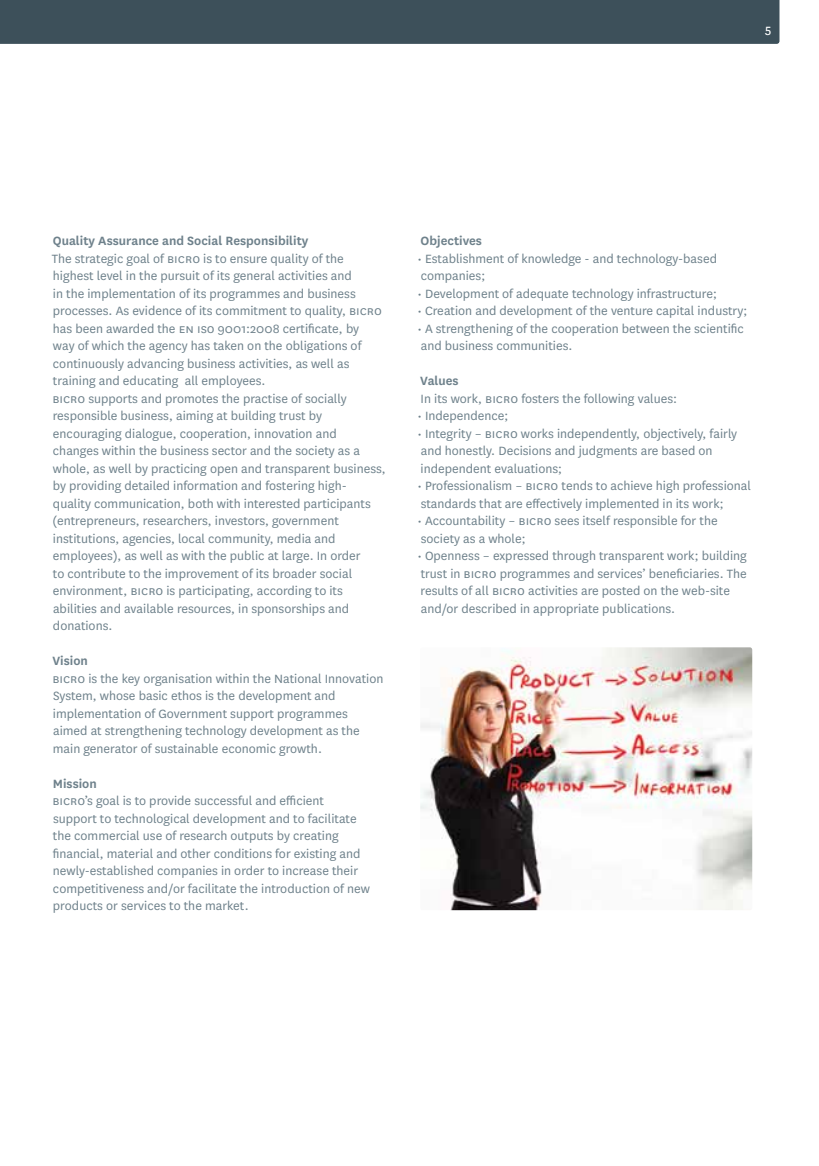
<style>
.page{position:relative;width:819px;height:1166px;background:#fff}
.page>*{position:absolute;margin:0;border:0;box-sizing:border-box;transform-origin:0 0}
.t1{font:14px/17.5px "National";color:#6e818b}
.t2{font:600 14px "National";color:#6e818b}
.t3{font:14px "National";color:#fff}
</style>
<div class="page">
<div style="left:0;top:0;width:779px;height:44px;background:#3d505a"></div>
<img style="left:420px;top:647px;width:332px;height:263px">
<p class="t3" style="left:764px;top:21px;width:9px">5</p>
<p class="t2" style="left:53px;top:231px;width:257px">Quality Assurance and Social Responsibility</p>
<p class="t1" style="left:52px;top:249px;width:335px">The strategic goal of bicro is to ensure quality of the highest level in the pursuit of its general activities and<br>in the implementation of its programmes and business processes. As evidence of its commitment to quality, bicro has been awarded the en iso 9001:2008 certificate, by<br>way of which the agency has taken on the obligations of continuously advancing business activities, as well as training and educating all employees.<br>bicro supports and promotes the practise of socially responsible business, aiming at building trust by encouraging dialogue, cooperation, innovation and<br>changes within the business sector and the society as a whole, as well by practicing open and transparent business, by providing detailed information and fostering high&shy;quality communication, both with interested participants (entrepreneurs, researchers, investors, government institutions, agencies, local community, media and employees), as well as with the public at large. In order<br>to contribute to the improvement of its broader social environment, bicro is participating, according to its abilities and available resources, in sponsorships and donations.</p>
<p class="t2" style="left:52px;top:651px;width:37px">Vision</p>
<p class="t1" style="left:52px;top:669px;width:332px">bicro is the key organisation within the National Innovation System, whose basic ethos is the development and implementation of Government support programmes aimed at strengthening technology development as the main generator of sustainable economic growth.</p>
<p class="t2" style="left:53px;top:774px;width:45px">Mission</p>
<p class="t1" style="left:52px;top:791px;width:319px">bicro’s goal is to provide successful and efficient support to technological development and to facilitate the commercial use of research outputs by creating financial, material and other conditions for existing and newly-established companies in order to increase their competitiveness and/or facilitate the introduction of new products or services to the market.</p>
<p class="t2" style="left:420px;top:231px;width:63px">Objectives</p>
<p class="t1" style="left:417px;top:249px;width:301px">• Establishment of knowledge - and technology-based companies;</p>
<p class="t1" style="left:417px;top:284px;width:301px">• Development of adequate technology infrastructure;</p>
<p class="t1" style="left:417px;top:301px;width:331px">• Creation and development of the venture capital industry;</p>
<p class="t1" style="left:417px;top:319px;width:328px">• A strengthening of the cooperation between the scientific and business communities.</p>
<p class="t2" style="left:420px;top:371px;width:40px">Values</p>
<p class="t1" style="left:420px;top:389px;width:258px">In its work, bicro fosters the following values:</p>
<p class="t1" style="left:417px;top:406px;width:93px">• Independence;</p>
<p class="t1" style="left:417px;top:424px;width:321px">• Integrity – bicro works independently, objectively, fairly and honestly. Decisions and judgments are based on independent evaluations;</p>
<p class="t1" style="left:417px;top:476px;width:335px">• Professionalism – bicro tends to achieve high professional standards that are effectively implemented in its work;</p>
<p class="t1" style="left:417px;top:511px;width:302px">• Accountability – bicro sees itself responsible for the society as a whole;</p>
<p class="t1" style="left:417px;top:546px;width:331px">• Openness – expressed through transparent work; building trust in bicro programmes and services’ beneficiaries. The results of all bicro activities are posted on the web-site and/or described in appropriate publications.</p>
</div>
